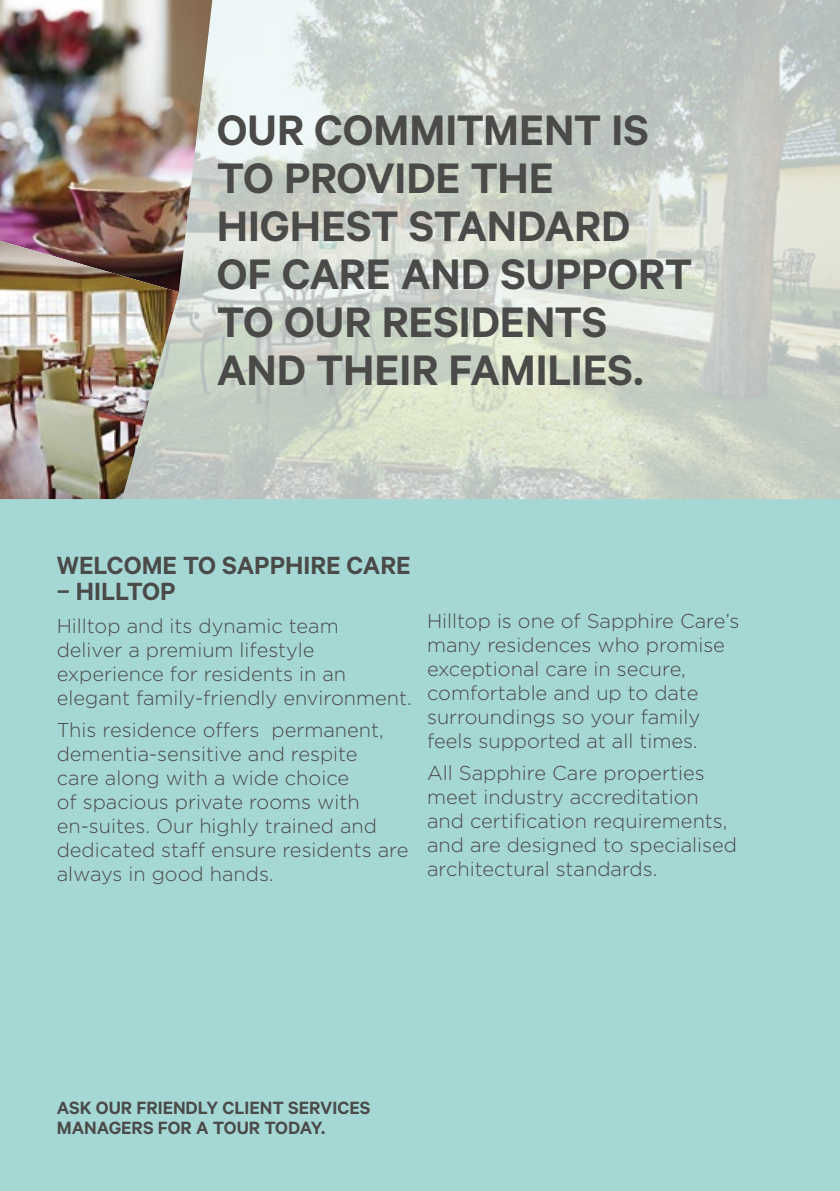
<style>
.page{position:relative;width:840px;height:1191px;background:#fff}
.page>*{position:absolute;margin:0;border:0;box-sizing:border-box;transform-origin:0 0}
.t1{font:600 48px/48px "Calibre";color:#4a4a49}
.t2{font:600 28px "Calibre";color:#4a4a49}
.t3{font:300 20px/24px "Gotham HTF";color:#4a4a49}
.t4{font:600 20px/20px "Calibre";color:#4a4a49}
</style>
<div class="page">
<div style="left:0;top:499px;width:839px;height:692px;background:#a5d7d5"></div>
<svg style="left:839px;top:0;width:1px;height:499px"></svg>
<img style="left:179px;top:0;width:660px;height:499px">
<img style="left:0;top:0;width:212px;height:292px">
<img style="left:0;top:241px;width:179px;height:258px">
<h1 class="t1" style="left:217px;top:105px;width:477px">OUR COMMITMENT IS<br>TO PROVIDE THE<br>HIGHEST STANDARD<br>OF CARE AND SUPPORT<br>TO OUR RESIDENTS<br>AND THEIR FAMILIES.</h1>
<h2 class="t2" style="left:57px;top:548px;width:355px">WELCOME TO SAPPHIRE CARE</h2>
<h2 class="t2" style="left:57px;top:574px;width:120px">– HILLTOP</h2>
<p class="t3" style="left:57px;top:613px;width:356px">Hilltop and its dynamic team<br>deliver a premium lifestyle experience for residents in an elegant family-friendly environment.</p>
<p class="t3" style="left:57px;top:717px;width:353px">This residence offers permanent, dementia-sensitive and respite<br>care along with a wide choice<br>of spacious private rooms with en-suites. Our highly trained and dedicated staff ensure residents are always in good hands.</p>
<p class="t3" style="left:427px;top:608px;width:313px">Hilltop is one of Sapphire Care’s many residences who promise exceptional care in secure, comfortable and up to date surroundings so your family feels supported at all times.</p>
<p class="t3" style="left:427px;top:761px;width:311px">All Sapphire Care properties meet industry accreditation and certification requirements, and are designed to specialised architectural standards.</p>
<p class="t4" style="left:57px;top:1097px;width:315px">ASK OUR FRIENDLY CLIENT SERVICES<br>MANAGERS FOR A TOUR TODAY.</p>
</div>
